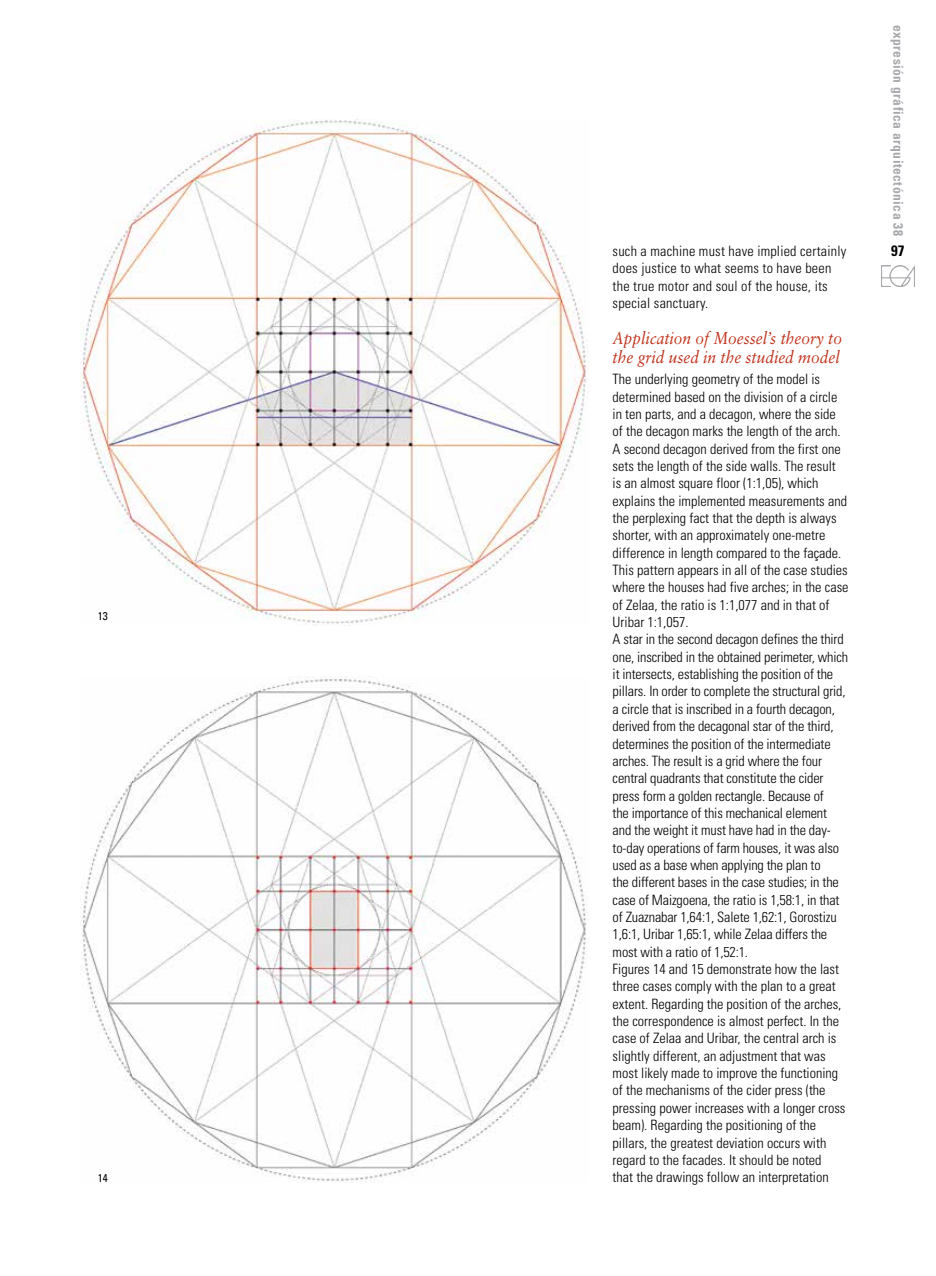
<style>
.page{position:relative;width:936px;height:1276px;background:#fff}
.page>*{position:absolute;margin:0;border:0;box-sizing:border-box;transform-origin:0 0}
.t1{font:italic 17.25px/18.9px "Sabon";color:#c03019;scale:.9 1}
.t2{font:700 condensed 15px "Univers";color:#000}
.t3{font:300 condensed 14.25px/17.4px "Univers";color:#000}
.t4{font:700 condensed 13.5px "Univers";letter-spacing:.035em;color:#a7a9ac}
.t5{font:condensed 11.25px "Univers";color:#000}
</style>
<div class="page">
<img style="left:881px;top:265px;width:33px;height:21px">
<img style="left:81px;top:119px;width:506px;height:506px">
<img style="left:81px;top:676px;width:507px;height:507px">
<p class="t5" style="left:98px;top:609px;width:11px">13</p>
<p class="t5" style="left:98px;top:1171px;width:11px">14</p>
<p class="t3" style="left:612px;top:242px;width:235px">such a machine must have implied certainly does justice to what seems to have been the true motor and soul of the house, its special sanctuary.</p>
<p class="t1" style="left:612px;top:328px;width:256px">Application of Moessel’s theory to the grid used in the studied model</p>
<p class="t3" style="left:612px;top:370px;width:237px">The underlying geometry of the model is determined based on the division of a circle in ten parts, and a decagon, where the side of the decagon marks the length of the arch.<br>A second decagon derived from the first one sets the length of the side walls. The result<br>is an almost square floor (1:1,05), which explains the implemented measurements and the perplexing fact that the depth is always shorter, with an approximately one-metre difference in length compared to the façade.<br>This pattern appears in all of the case studies where the houses had five arches; in the case of Zelaa, the ratio is 1:1,077 and in that of Uribar 1:1,057.<br>A star in the second decagon defines the third one, inscribed in the obtained perimeter, which it intersects, establishing the position of the pillars. In order to complete the structural grid, a circle that is inscribed in a fourth decagon, derived from the decagonal star of the third, determines the position of the intermediate arches. The result is a grid where the four central quadrants that constitute the cider press form a golden rectangle. Because of<br>the importance of this mechanical element and the weight it must have had in the day&shy;to-day operations of farm houses, it was also used as a base when applying the plan to<br>the different bases in the case studies; in the case of Maizgoena, the ratio is 1,58:1, in that of Zuaznabar 1,64:1, Salete 1,62:1, Gorostizu 1,6:1, Uribar 1,65:1, while Zelaa differs the most with a ratio of 1,52:1.<br>Figures 14 and 15 demonstrate how the last three cases comply with the plan to a great extent. Regarding the position of the arches, the correspondence is almost perfect. In the case of Zelaa and Uribar, the central arch is slightly different, an adjustment that was most likely made to improve the functioning of the mechanisms of the cider press (the pressing power increases with a longer cross beam). Regarding the positioning of the pillars, the greatest deviation occurs with regard to the facades. It should be noted<br>that the drawings follow an interpretation</p>
<p class="t4" style="left:906px;top:25px;width:213px;rotate:90deg">expresión gráfica arquitectónica 38</p>
<p class="t2" style="left:891px;top:242px;width:15px">97</p>
</div>
